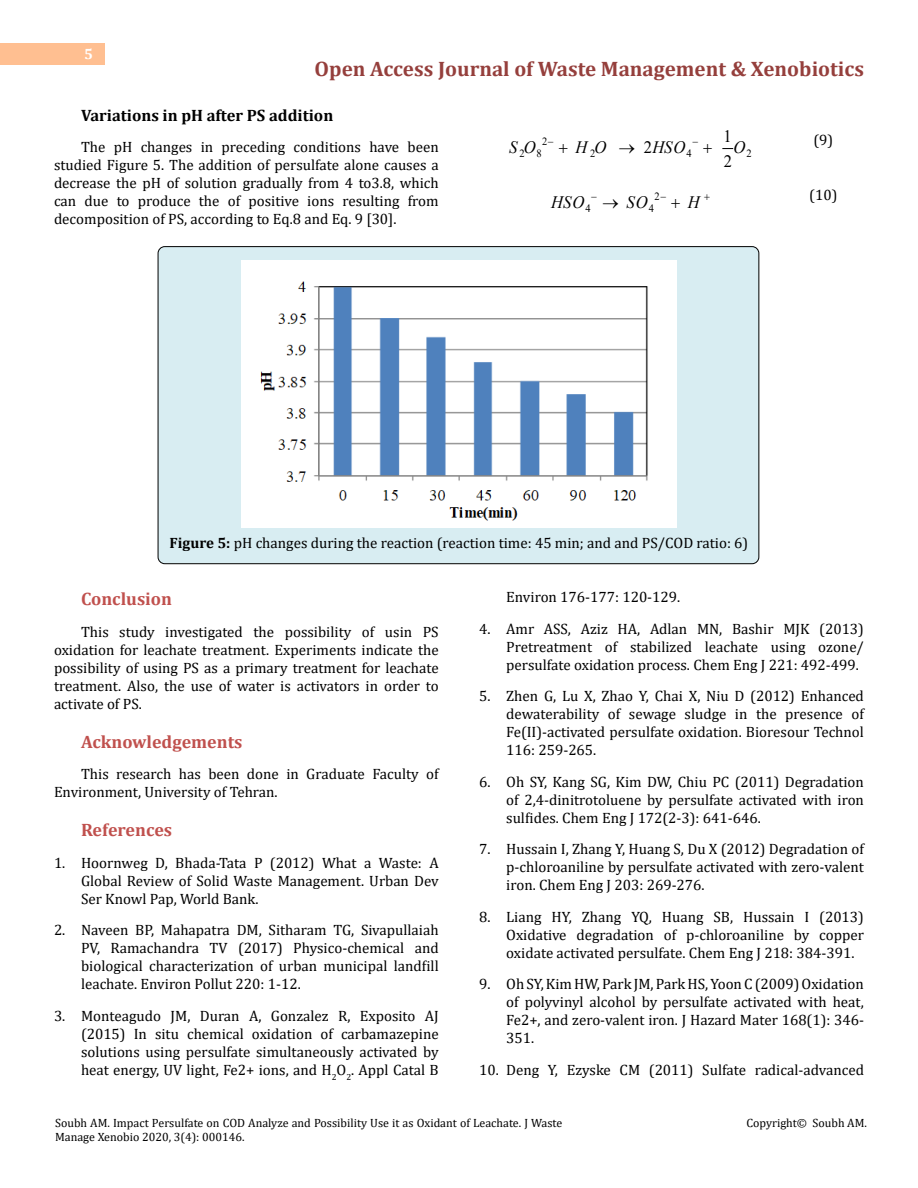
<style>
.page{position:relative;width:918px;height:1188px;background:#fff}
.page>*{position:absolute;margin:0;border:0;box-sizing:border-box;transform-origin:0 0}
.t1{font:700 21px "Cambria";color:#953f3c}
.t2{font:700 18px "Cambria";color:#c0504d}
.t3{font:italic 17.4px "Times New Roman";letter-spacing:.06em;color:#000;scale:.95 1}
.t4{font:17.4px "Times New Roman";color:#000;scale:.95 1}
.t5{font:700 16.5px "Cambria";color:#000}
.t6{font:15px/18px "Cambria";color:#000;text-align:justify}
.t7{font:700 15px "Cambria";color:#fff}
.t8{font:12px/14.4px "Cambria";color:#000}
.t9{font:11.1px "Times New Roman";color:#000;scale:.95 1}
.s1{font-style:normal}
.s2{font-weight:700}
</style>
<div class="page">
<div style="left:0;top:43px;width:105px;height:21px;background:#ffbf91"></div>
<div style="left:158px;top:247px;width:601px;height:317px;background:#d8edf2;border-radius:7px"></div>
<img style="left:241px;top:260px;width:436px;height:268px">
<p class="t7" style="left:84px;top:44px;width:10px">5</p>
<h1 class="t1" style="left:315px;top:54px;width:551px">Open Access Journal of Waste Management &amp; Xenobiotics</h1>
<p class="t5" style="left:81px;top:104px;width:254px">Variations in pH after PS addition</p>
<p class="t6" style="left:54px;top:138px;width:386px;text-indent:27px">The pH changes in preceding conditions have been studied Figure 5. The addition of persulfate alone causes a decrease the pH of solution gradually from 4 to3.8, which can due to produce the of positive ions resulting from decomposition of PS, according to Eq.8 and Eq. 9 [30].</p>
<p class="t4" style="left:724px;top:124px;width:10px">1</p>
<p class="t3" style="left:509px;top:135px;width:30px">S O</p>
<p class="t3" style="left:576px;top:135px;width:34px">H O</p>
<p class="t3" style="left:733px;top:135px;width:14px">O</p>
<p class="t6" style="left:813px;top:131px;width:21px">(9)</p>
<p class="t9" style="left:655px;top:189px;width:14px">2−</p>
<p class="t9" style="left:585px;top:201px;width:7px">4</p>
<p class="t9" style="left:649px;top:201px;width:7px">4</p>
<p class="t9" style="left:542px;top:134px;width:14px">2−</p>
<p class="t3" style="left:644px;top:135px;width:45px"><span class="s1">2</span>HSO</p>
<p class="t9" style="left:520px;top:146px;width:25px">2 8</p>
<p class="t9" style="left:590px;top:146px;width:7px">2</p>
<p class="t9" style="left:687px;top:146px;width:7px">4</p>
<p class="t9" style="left:746px;top:146px;width:7px">2</p>
<p class="t4" style="left:724px;top:148px;width:10px">2</p>
<p class="t3" style="left:551px;top:190px;width:36px">HSO</p>
<p class="t3" style="left:602px;top:190px;width:49px">→ SO</p>
<p class="t3" style="left:688px;top:190px;width:14px">H</p>
<p class="t6" style="left:809px;top:186px;width:30px">(10)</p>
<p class="t6" style="left:170px;top:534px;width:580px"><span class="s2">Figure 5:</span> pH changes during the reaction (reaction time: 45 min; and and PS/COD ratio: 6)</p>
<p class="t2" style="left:81px;top:586px;width:93px">Conclusion</p>
<p class="t6" style="left:54px;top:623px;width:386px;text-indent:27px">This study investigated the possibility of usin PS oxidation for leachate treatment. Experiments indicate the possibility of using PS as a primary treatment for leachate treatment. Also, the use of water is activators in order to activate of PS.</p>
<p class="t2" style="left:81px;top:729px;width:163px">Acknowledgements</p>
<p class="t6" style="left:54px;top:765px;width:386px;text-indent:27px">This research has been done in Graduate Faculty of<br>Environment, University of Tehran.</p>
<p class="t2" style="left:81px;top:817px;width:93px">References</p>
<p class="t6" style="left:81px;top:854px;width:359px;text-indent:-27px">1. Hoornweg D, Bhada-Tata P (2012) What a Waste: A Global Review of Solid Waste Management. Urban Dev Ser Knowl Pap, World Bank.</p>
<p class="t6" style="left:81px;top:921px;width:359px;text-indent:-27px">2. Naveen BP, Mahapatra DM, Sitharam TG, Sivapullaiah PV, Ramachandra TV (2017) Physico-chemical and biological characterization of urban municipal landfill leachate. Environ Pollut 220: 1-12.</p>
<p class="t6" style="left:81px;top:1007px;width:359px;text-indent:-27px">3. Monteagudo JM, Duran A, Gonzalez R, Exposito AJ (2015) In situ chemical oxidation of carbamazepine solutions using persulfate simultaneously activated by heat energy, UV light, Fe2+ ions, and H<sub>2</sub>O<sub>2</sub>. Appl Catal B</p>
<p class="t6" style="left:506px;top:588px;width:176px">Environ 176-177: 120-129.</p>
<p class="t6" style="left:506px;top:620px;width:359px;text-indent:-27px">4. Amr ASS, Aziz HA, Adlan MN, Bashir MJK (2013)<br>Pretreatment of stabilized leachate using ozone/ persulfate oxidation process. Chem Eng J 221: 492-499.</p>
<p class="t6" style="left:506px;top:687px;width:359px;text-indent:-27px">5. Zhen G, Lu X, Zhao Y, Chai X, Niu D (2012) Enhanced dewaterability of sewage sludge in the presence of Fe(II)-activated persulfate oxidation. Bioresour Technol 116: 259-265.</p>
<p class="t6" style="left:506px;top:773px;width:359px;text-indent:-27px">6. Oh SY, Kang SG, Kim DW, Chiu PC (2011) Degradation of 2,4-dinitrotoluene by persulfate activated with iron sulfides. Chem Eng J 172(2-3): 641-646.</p>
<p class="t6" style="left:506px;top:840px;width:359px;text-indent:-27px">7. Hussain I, Zhang Y, Huang S, Du X (2012) Degradation of p-chloroaniline by persulfate activated with zero-valent iron. Chem Eng J 203: 269-276.</p>
<p class="t6" style="left:506px;top:908px;width:359px;text-indent:-27px">8. Liang HY, Zhang YQ, Huang SB, Hussain I (2013)<br>Oxidative degradation of p-chloroaniline by copper oxidate activated persulfate. Chem Eng J 218: 384-391.</p>
<p class="t6" style="left:506px;top:975px;width:359px;text-indent:-27px">9. Oh SY, Kim HW, Park JM, Park HS, Yoon C (2009) Oxidation of polyvinyl alcohol by persulfate activated with heat, Fe2+, and zero-valent iron. J Hazard Mater 168(1): 346- 351.</p>
<p class="t6" style="left:479px;top:1061px;width:386px">10. Deng Y, Ezyske CM (2011) Sulfate radical-advanced</p>
<p class="t8" style="left:55px;top:1115px;width:509px">Soubh AM. Impact Persulfate on COD Analyze and Possibility Use it as Oxidant of Leachate. J Waste<br>Manage Xenobio 2020, 3(4): 000146.</p>
<p class="t8" style="left:747px;top:1115px;width:122px">Copyright© Soubh AM.</p>
</div>
